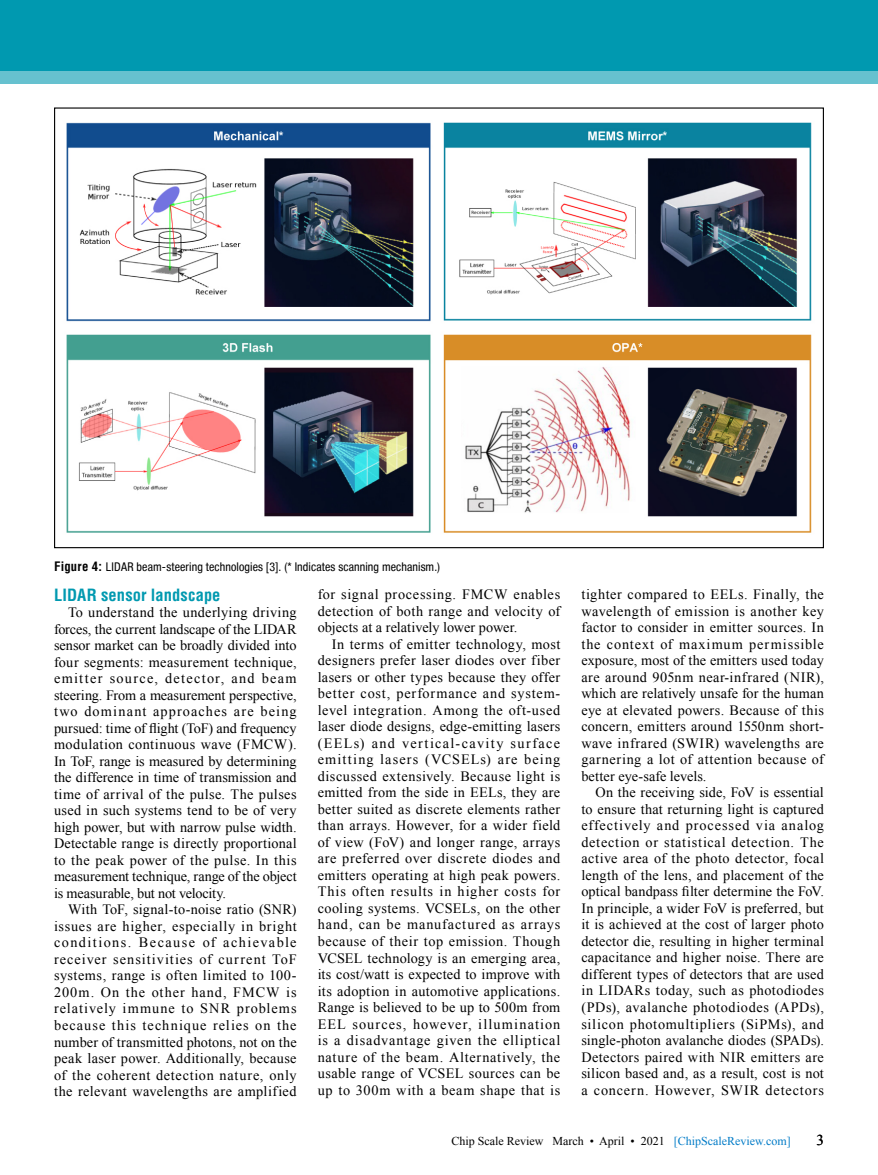
<style>
.page{position:relative;width:878px;height:1175px;background:#fff}
.page>*{position:absolute;margin:0;border:0;box-sizing:border-box;transform-origin:0 0}
.t1{font:700 condensed 16.5px "Helvetica LT Std";letter-spacing:.005em;color:#0099b0}
.t2{font:15px "Times New Roman";color:#000}
.t3{font:14.25px/16.5px "Times New Roman";letter-spacing:.025em;color:#000;text-align:justify}
.t4{font:condensed 12px "Helvetica Neue LT Std";letter-spacing:.01em;color:#000}
.t5{font:12px "Times New Roman";color:#000}
.s1{font-family:"Helvetica LT Std";font-weight:700;font-size:12.75px}
.s2{color:#007bc7}
</style>
<div class="page">
<div style="left:0;top:0;width:878px;height:70px;background:#0099b0"></div>
<div style="left:0;top:70px;width:878px;height:13px;background:#66c1cf"></div>
<img style="left:66px;top:122px;width:746px;height:411px">
<p class="t4" style="left:54px;top:559px;width:387px"><span class="s1">Figure 4:</span> LIDAR beam-steering technologies [3]. (* Indicates scanning mechanism.)</p>
<p class="t1" style="left:54px;top:585px;width:168px">LIDAR sensor landscape</p>
<p class="t3" style="left:54px;top:604px;width:244px;text-indent:14px">To understand the underlying driving forces, the current landscape of the LIDAR sensor market can be broadly divided into four segments: measurement technique, emitter source, detector, and beam steering. From a measurement perspective, two dominant approaches are being pursued: time of flight (ToF) and frequency modulation continuous wave (FMCW).<br>In ToF, range is measured by determining the difference in time of transmission and time of arrival of the pulse. The pulses used in such systems tend to be of very high power, but with narrow pulse width.<br>Detectable range is directly proportional to the peak power of the pulse. In this measurement technique, range of the object is measurable, but not velocity.</p>
<p class="t3" style="left:54px;top:901px;width:244px;text-indent:14px">With ToF, signal-to-noise ratio (SNR) issues are higher, especially in bright conditions. Because of achievable receiver sensitivities of current ToF systems, range is often limited to 100- 200m. On the other hand, FMCW is relatively immune to SNR problems because this technique relies on the number of transmitted photons, not on the peak laser power. Additionally, because of the coherent detection nature, only the relevant wavelengths are amplified</p>
<p class="t3" style="left:318px;top:586px;width:244px">for signal processing. FMCW enables detection of both range and velocity of objects at a relatively lower power.</p>
<p class="t3" style="left:318px;top:635px;width:244px;text-indent:14px">In terms of emitter technology, most designers prefer laser diodes over fiber lasers or other types because they offer better cost, performance and system&shy;level integration. Among the oft-used laser diode designs, edge-emitting lasers (EELs) and vertical-cavity surface emitting lasers (VCSELs) are being discussed extensively. Because light is emitted from the side in EELs, they are better suited as discrete elements rather than arrays. However, for a wider field of view (FoV) and longer range, arrays are preferred over discrete diodes and emitters operating at high peak powers.<br>This often results in higher costs for cooling systems. VCSELs, on the other hand, can be manufactured as arrays because of their top emission. Though VCSEL technology is an emerging area, its cost/watt is expected to improve with its adoption in automotive applications.<br>Range is believed to be up to 500m from EEL sources, however, illumination is a disadvantage given the elliptical nature of the beam. Alternatively, the usable range of VCSEL sources can be up to 300m with a beam shape that is</p>
<p class="t3" style="left:581px;top:586px;width:244px">tighter compared to EELs. Finally, the wavelength of emission is another key factor to consider in emitter sources. In the context of maximum permissible exposure, most of the emitters used today are around 905nm near-infrared (NIR), which are relatively unsafe for the human eye at elevated powers. Because of this concern, emitters around 1550nm short&shy;wave infrared (SWIR) wavelengths are garnering a lot of attention because of better eye-safe levels.</p>
<p class="t3" style="left:581px;top:784px;width:244px;text-indent:14px">On the receiving side, FoV is essential to ensure that returning light is captured effectively and processed via analog detection or statistical detection. The active area of the photo detector, focal length of the lens, and placement of the optical bandpass filter determine the FoV.<br>In principle, a wider FoV is preferred, but it is achieved at the cost of larger photo detector die, resulting in higher terminal capacitance and higher noise. There are different types of detectors that are used in LIDARs today, such as photodiodes (PDs), avalanche photodiodes (APDs), silicon photomultipliers (SiPMs), and single-photon avalanche diodes (SPADs).<br>Detectors paired with NIR emitters are silicon based and, as a result, cost is not a concern. However, SWIR detectors</p>
<p class="t5" style="left:451px;top:1132px;width:341px">Chip Scale Review March • April • 2021 <span class="s2">[ChipScaleReview.com]</span></p>
<p class="t2" style="left:816px;top:1129px;width:9px">3</p>
</div>
